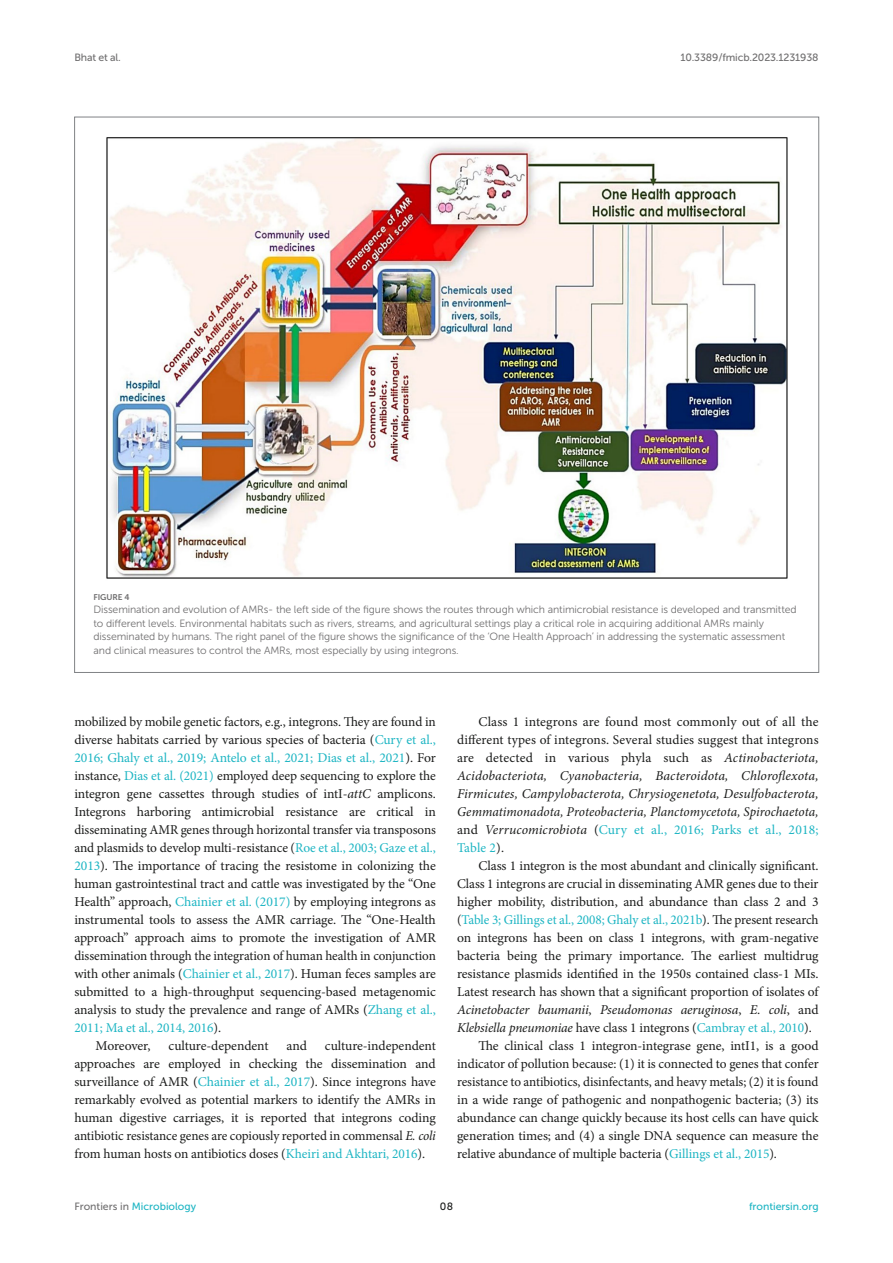
<style>
.page{position:relative;width:893px;height:1263px;background:#fff}
.page>*{position:absolute;margin:0;border:0;box-sizing:border-box;transform-origin:0 0}
.TEXT{font:13.5px/18px "Minion Pro";letter-spacing:-.005em;color:#1b1c1b;text-align:justify}
.TEXT_FLUSH{font:13.5px/18px "Minion Pro";letter-spacing:-.005em;color:#1b1c1b;text-align:justify}
.TEXT-2{font:italic 13.5px/18px "Minion Pro";color:#1b1c1b;text-align:justify}
.FIG_LEG{font:10.5px/13.5px "Museo Sans 300";letter-spacing:-.01em;color:#706f70}
.t1{font:10.5px "Museo Sans 500";color:#1db5c3}
.t2{font:10.5px "Museo Sans 500";letter-spacing:-.015em;color:#706f70}
.t3{font:10.5px "Museo Sans 500";color:#1b1c1b}
.FIG_HD{font:8.25px "Museo Sans 700";letter-spacing:-.01em;color:#706f70}
.s1{color:#1db5c3}
.s2{font-style:italic}
.s3{font-style:normal}
.s4{font-style:normal;color:#1db5c3}
.s5{color:#706f70}
</style>
<div class="page">
<img style="left:106px;top:137px;width:682px;height:442px">
<p class="t2" style="left:74px;top:51px;width:48px">Bhat et al.</p>
<p class="t2" style="left:680px;top:51px;width:139px">10.3389/fmicb.2023.1231938</p>
<p class="FIG_HD" style="left:94px;top:592px;width:37px">FIGURE 4</p>
<p class="FIG_LEG" style="left:94px;top:603px;width:705px">Dissemination and evolution of AMRs- the left side of the figure shows the routes through which antimicrobial resistance is developed and transmitted to different levels. Environmental habitats such as rivers, streams, and agricultural settings play a critical role in acquiring additional AMRs mainly disseminated by humans. The right panel of the figure shows the significance of the ‘One Health Approach’ in addressing the systematic assessment and clinical measures to control the AMRs, most especially by using integrons.</p>
<p class="TEXT_FLUSH" style="left:74px;top:713px;width:363px">mobilized by mobile genetic factors, e.g., integrons. They are found in diverse habitats carried by various species of bacteria (<span class="s1">Cury et al., 2016; Ghaly et al., 2019; Antelo et al., 2021; Dias et al., 2021</span>). For instance, <span class="s1">Dias et al. (2021)</span> employed deep sequencing to explore the integron gene cassettes through studies of intI-<span class="s2">attC</span> amplicons.<br>Integrons harboring antimicrobial resistance are critical in disseminating AMR genes through horizontal transfer via transposons and plasmids to develop multi-resistance (<span class="s1">Roe et al., 2003; Gaze et al., 2013</span>). The importance of tracing the resistome in colonizing the human gastrointestinal tract and cattle was investigated by the “One Health” approach, <span class="s1">Chainier et al. (2017)</span> by employing integrons as instrumental tools to assess the AMR carriage. The “One-Health approach” approach aims to promote the investigation of AMR dissemination through the integration of human health in conjunction with other animals (<span class="s1">Chainier et al., 2017</span>). Human feces samples are submitted to a high-throughput sequencing-based metagenomic analysis to study the prevalence and range of AMRs (<span class="s1">Zhang et al., 2011; Ma et al., 2014, 2016</span>).</p>
<p class="TEXT" style="left:96px;top:1037px;width:56px">Moreover,</p>
<p class="TEXT" style="left:169px;top:1037px;width:101px">culture-dependent</p>
<p class="TEXT" style="left:287px;top:1037px;width:22px">and</p>
<p class="TEXT" style="left:74px;top:1037px;width:363px;text-indent:251px">culture-independent approaches are employed in checking the dissemination and surveillance of AMR (<span class="s1">Chainier et al., 2017</span>). Since integrons have remarkably evolved as potential markers to identify the AMRs in human digestive carriages, it is reported that integrons coding antibiotic resistance genes are copiously reported in commensal <span class="s2">E. coli </span>from human hosts on antibiotics doses (<span class="s1">Kheiri and Akhtari, 2016</span>).</p>
<p class="TEXT-2" style="left:457px;top:713px;width:363px;text-indent:21px"><span class="s3">Class 1 integrons are found most commonly out of all the different types of integrons. Several studies suggest that integrons are detected in various phyla such as</span> Actinobacteriota, Acidobacteriota, Cyanobacteria, Bacteroidota, Chloroflexota, Firmicutes, Campylobacterota, Chrysiogenetota, Desulfobacterota, Gemmatimonadota, Proteobacteria, Planctomycetota, Spirochaetota, <span class="s3">and</span> Verrucomicrobiota <span class="s3">(</span><span class="s4">Cury et al., 2016; Parks et al., 2018; Table 2</span><span class="s3">).</span></p>
<p class="TEXT" style="left:457px;top:857px;width:363px;text-indent:21px">Class 1 integron is the most abundant and clinically significant.<br>Class 1 integrons are crucial in disseminating AMR genes due to their higher mobility, distribution, and abundance than class 2 and 3 (<span class="s1">Table 3; Gillings et al., 2008; Ghaly et al., 2021b</span>). The present research on integrons has been on class 1 integrons, with gram-negative bacteria being the primary importance. The earliest multidrug resistance plasmids identified in the 1950s contained class-1 MIs.<br>Latest research has shown that a significant proportion of isolates of <span class="s2">Acinetobacter baumanii</span>, <span class="s2">Pseudomonas aeruginosa</span>, <span class="s2">E. coli</span>, and <span class="s2">Klebsiella pneumoniae</span> have class 1 integrons (<span class="s1">Cambray et al., 2010</span>).</p>
<p class="TEXT" style="left:457px;top:1037px;width:363px;text-indent:21px">The clinical class 1 integron-integrase gene, intI1, is a good indicator of pollution because: (1) it is connected to genes that confer resistance to antibiotics, disinfectants, and heavy metals; (2) it is found in a wide range of pathogenic and nonpathogenic bacteria; (3) its abundance can change quickly because its host cells can have quick generation times; and (4) a single DNA sequence can measure the relative abundance of multiple bacteria (<span class="s1">Gillings et al., 2015</span>).</p>
<p class="t1" style="left:74px;top:1200px;width:123px"><span class="s5">Frontiers in</span> Microbiology</p>
<p class="t3" style="left:440px;top:1200px;width:15px">08</p>
<p class="t1" style="left:749px;top:1200px;width:71px">frontiersin.org</p>
</div>
